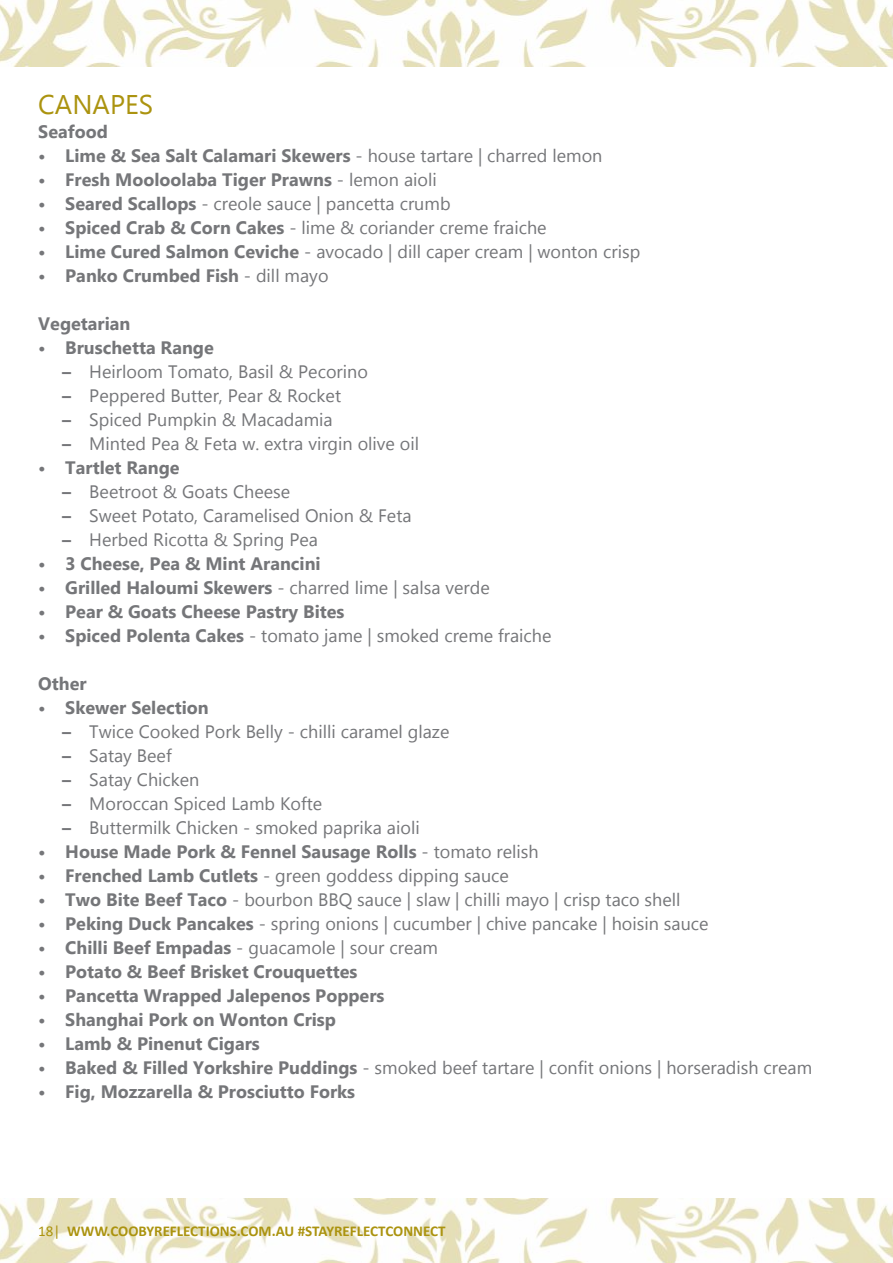
<style>
.page{position:relative;width:893px;height:1263px;background:#fff}
.page>*{position:absolute;margin:0;border:0;box-sizing:border-box;transform-origin:0 0}
.t1{font:27px "Microsoft New Tai Lue";color:#ab930f}
.t2{font:18px "Microsoft New Tai Lue";color:#757679}
.t3{font:700 18px "Microsoft New Tai Lue";color:#757679}
.t4{font:700 15px "Calibri";color:#ab930f}
.s1{font-weight:400}
.s2{font-weight:700}
</style>
<div class="page">
<img style="left:0;top:0;width:893px;height:67px">
<img style="left:0;top:1198px;width:893px;height:65px">
<h1 class="t1" style="left:38px;top:89px;width:116px">CANAPES</h1>
<p class="t3" style="left:38px;top:121px;width:71px">Seafood</p>
<p class="t3" style="left:38px;top:145px;width:566px">• Lime &amp; Sea Salt Calamari Skewers <span class="s1">- house tartare | charred lemon</span></p>
<p class="t3" style="left:38px;top:169px;width:400px">• Fresh Mooloolaba Tiger Prawns <span class="s1">- lemon aioli</span></p>
<p class="t2" style="left:38px;top:193px;width:414px"><span class="s2">• Seared Scallops</span> - creole sauce | pancetta crumb</p>
<p class="t2" style="left:38px;top:217px;width:510px"><span class="s2">• Spiced Crab &amp; Corn Cakes</span> - lime &amp; coriander creme fraiche</p>
<p class="t2" style="left:38px;top:241px;width:603px"><span class="s2">• Lime Cured Salmon Ceviche</span> - avocado | dill caper cream | wonton crisp</p>
<p class="t3" style="left:38px;top:265px;width:292px">• Panko Crumbed Fish <span class="s1">- dill mayo</span></p>
<p class="t3" style="left:38px;top:313px;width:94px">Vegetarian</p>
<p class="t3" style="left:38px;top:337px;width:177px">• Bruschetta Range</p>
<p class="t2" style="left:62px;top:361px;width:307px"><span class="s2">–</span> Heirloom Tomato, Basil &amp; Pecorino</p>
<p class="t2" style="left:62px;top:385px;width:280px"><span class="s2">–</span> Peppered Butter, Pear &amp; Rocket</p>
<p class="t2" style="left:62px;top:409px;width:272px"><span class="s2">–</span> Spiced Pumpkin &amp; Macadamia</p>
<p class="t2" style="left:62px;top:433px;width:358px"><span class="s2">–</span> Minted Pea &amp; Feta w. extra virgin olive oil</p>
<p class="t3" style="left:38px;top:457px;width:143px">• Tartlet Range</p>
<p class="t2" style="left:62px;top:481px;width:229px"><span class="s2">–</span> Beetroot &amp; Goats Cheese</p>
<p class="t2" style="left:62px;top:505px;width:351px"><span class="s2">–</span> Sweet Potato, Caramelised Onion &amp; Feta</p>
<p class="t2" style="left:62px;top:529px;width:257px"><span class="s2">–</span> Herbed Ricotta &amp; Spring Pea</p>
<p class="t3" style="left:38px;top:553px;width:284px">• 3 Cheese, Pea &amp; Mint Arancini</p>
<p class="t2" style="left:38px;top:577px;width:453px"><span class="s2">• Grilled Haloumi Skewers</span> - charred lime | salsa verde</p>
<p class="t3" style="left:38px;top:601px;width:308px">• Pear &amp; Goats Cheese Pastry Bites</p>
<p class="t2" style="left:38px;top:625px;width:515px"><span class="s2">• Spiced Polenta Cakes</span> - tomato jame | smoked creme fraiche</p>
<p class="t3" style="left:38px;top:673px;width:50px">Other</p>
<p class="t3" style="left:38px;top:697px;width:172px">• Skewer Selection</p>
<p class="t2" style="left:62px;top:721px;width:389px"><span class="s2">–</span> Twice Cooked Pork Belly - chilli caramel glaze</p>
<p class="t2" style="left:62px;top:745px;width:111px"><span class="s2">–</span> Satay Beef</p>
<p class="t2" style="left:62px;top:769px;width:139px"><span class="s2">–</span> Satay Chicken</p>
<p class="t2" style="left:62px;top:793px;width:261px"><span class="s2">–</span> Moroccan Spiced Lamb Kofte</p>
<p class="t2" style="left:62px;top:817px;width:359px"><span class="s2">–</span> Buttermilk Chicken - smoked paprika aioli</p>
<p class="t3" style="left:38px;top:841px;width:502px">• House Made Pork &amp; Fennel Sausage Rolls <span class="s1">- tomato relish</span></p>
<p class="t2" style="left:38px;top:865px;width:472px"><span class="s2">• Frenched Lamb Cutlets</span> - green goddess dipping sauce</p>
<p class="t2" style="left:38px;top:889px;width:644px"><span class="s2">• Two Bite Beef Taco</span> - bourbon BBQ sauce | slaw | chilli mayo | crisp taco shell</p>
<p class="t2" style="left:38px;top:913px;width:672px"><span class="s2">• Peking Duck Pancakes</span> - spring onions | cucumber | chive pancake | hoisin sauce</p>
<p class="t2" style="left:38px;top:937px;width:401px"><span class="s2">• Chilli Beef Empadas</span> - guacamole | sour cream</p>
<p class="t3" style="left:38px;top:961px;width:321px">• Potato &amp; Beef Brisket Crouquettes</p>
<p class="t3" style="left:38px;top:985px;width:348px">• Pancetta Wrapped Jalepenos Poppers</p>
<p class="t3" style="left:38px;top:1009px;width:299px">• Shanghai Pork on Wonton Crisp</p>
<p class="t3" style="left:38px;top:1033px;width:223px">• Lamb &amp; Pinenut Cigars</p>
<p class="t2" style="left:38px;top:1057px;width:775px"><span class="s2">• Baked &amp; Filled Yorkshire Puddings</span> - smoked beef tartare | confit onions | horseradish cream</p>
<p class="t3" style="left:38px;top:1081px;width:318px">• Fig, Mozzarella &amp; Prosciutto Forks</p>
<p class="t4" style="left:38px;top:1220px;width:409px"><span class="s1">18|</span> WWW.COOBYREFLECTIONS.COM.AU #STAYREFLECTCONNECT</p>
</div>
